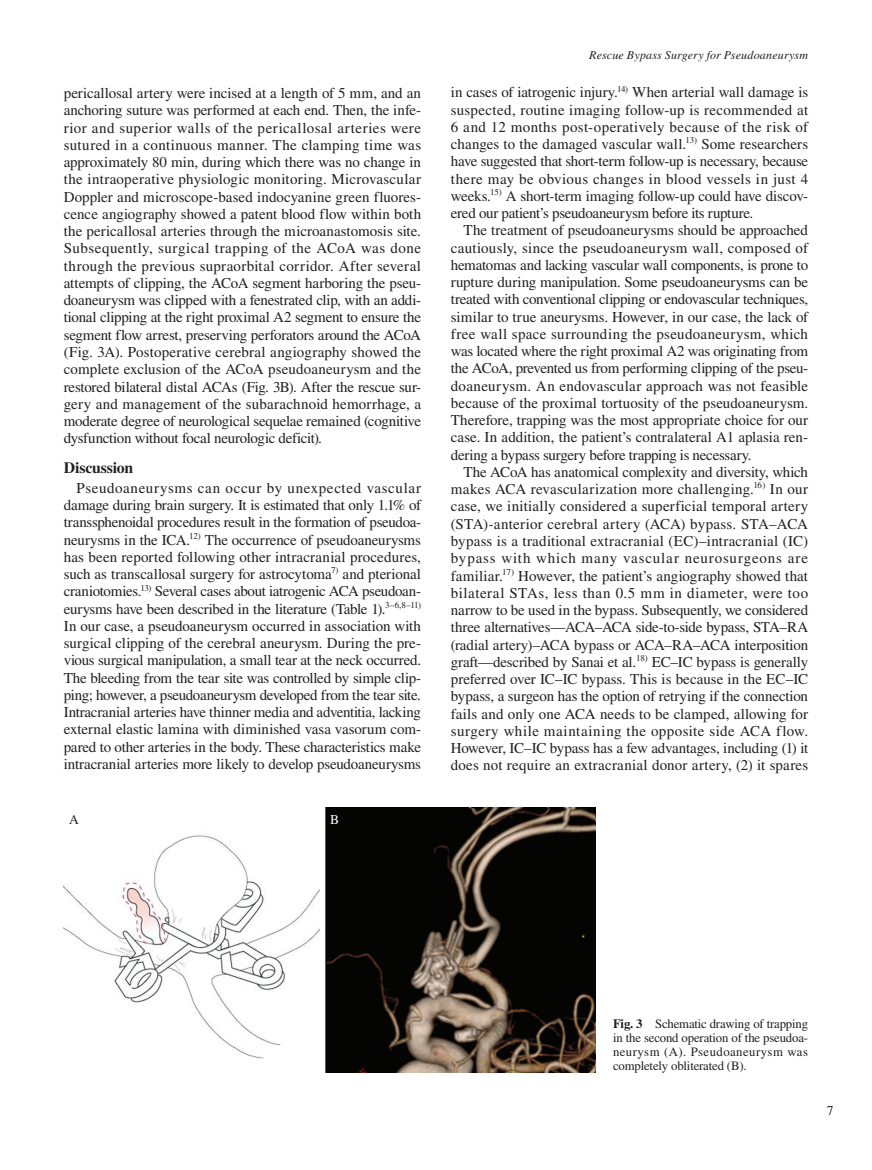
<style>
.page{position:relative;width:872px;height:1170px;background:#fff}
.page>*{position:absolute;margin:0;border:0;box-sizing:border-box;transform-origin:0 0}
.atcs12-HeadingLevel{font:700 15.75px "Times";letter-spacing:-.01em;color:#231f20}
.atcs11-BodyParaInden{font:15px/17.2px "Times";letter-spacing:-.015em;color:#231f20;text-align:justify}
.目次奇数{font:13.5px "Times";color:#231f20}
.t1{font:13.5px "Times";color:#fff}
.atcs18-FigLegend{font:12.75px/14.2px "Times";letter-spacing:.035em;color:#231f20;text-align:justify}
.t2{font:italic 12px "Times";letter-spacing:.01em;color:#231f20}
.s1{font-weight:700}
</style>
<div class="page">
<img style="left:64px;top:807px;width:531px;height:265px">
<p class="atcs11-BodyParaInden" style="left:64px;top:84px;width:359px">pericallosal artery were incised at a length of 5 mm, and an anchoring suture was performed at each end. Then, the infe&shy;rior and superior walls of the pericallosal arteries were sutured in a continuous manner. The clamping time was approximately 80 min, during which there was no change in the intraoperative physiologic monitoring. Microvascular Doppler and microscope-based indocyanine green fluores&shy;cence angiography showed a patent blood flow within both the pericallosal arteries through the microanastomosis site.<br>Subsequently, surgical trapping of the ACoA was done through the previous supraorbital corridor. After several attempts of clipping, the ACoA segment harboring the pseu&shy;doaneurysm was clipped with a fenestrated clip, with an addi&shy;tional clipping at the right proximal A2 segment to ensure the segment flow arrest, preserving perforators around the ACoA (Fig. 3A). Postoperative cerebral angiography showed the complete exclusion of the ACoA pseudoaneurysm and the restored bilateral distal ACAs (Fig. 3B). After the rescue sur&shy;gery and management of the subarachnoid hemorrhage, a moderate degree of neurological sequelae remained (cognitive dysfunction without focal neurologic deficit).</p>
<p class="atcs12-HeadingLevel" style="left:64px;top:458px;width:71px">Discussion</p>
<p class="atcs11-BodyParaInden" style="left:64px;top:479px;width:359px;text-indent:13px">Pseudoaneurysms can occur by unexpected vascular damage during brain surgery. It is estimated that only 1.1% of transsphenoidal procedures result in the formation of pseudoa&shy;neurysms in the ICA.<sup>12)</sup> The occurrence of pseudoaneurysms has been reported following other intracranial procedures, such as transcallosal surgery for astrocytoma<sup>7)</sup> and pterional craniotomies.<sup>13)</sup> Several cases about iatrogenic ACA pseudoan&shy;eurysms have been described in the literature (Table 1).<sup>3–6,8–11)<br></sup>In our case, a pseudoaneurysm occurred in association with surgical clipping of the cerebral aneurysm. During the pre&shy;vious surgical manipulation, a small tear at the neck occurred.<br>The bleeding from the tear site was controlled by simple clip&shy;ping; however, a pseudoaneurysm developed from the tear site.<br>Intracranial arteries have thinner media and adventitia, lacking external elastic lamina with diminished vasa vasorum com&shy;pared to other arteries in the body. These characteristics make intracranial arteries more likely to develop pseudoaneurysms</p>
<p class="目次奇数" style="left:69px;top:812px;width:11px">A</p>
<p class="t1" style="left:330px;top:812px;width:11px">B</p>
<p class="t2" style="left:589px;top:48px;width:220px">Rescue Bypass Surgery for Pseudoaneurysm</p>
<p class="atcs11-BodyParaInden" style="left:451px;top:83px;width:359px">in cases of iatrogenic injury.<sup>14)</sup> When arterial wall damage is suspected, routine imaging follow-up is recommended at 6 and 12 months post-operatively because of the risk of changes to the damaged vascular wall.<sup>13)</sup> Some researchers have suggested that short-term follow-up is necessary, because there may be obvious changes in blood vessels in just 4 weeks.<sup>15)</sup> A short-term imaging follow-up could have discov&shy;ered our patient’s pseudoaneurysm before its rupture.</p>
<p class="atcs11-BodyParaInden" style="left:451px;top:221px;width:359px;text-indent:13px">The treatment of pseudoaneurysms should be approached cautiously, since the pseudoaneurysm wall, composed of hematomas and lacking vascular wall components, is prone to rupture during manipulation. Some pseudoaneurysms can be treated with conventional clipping or endovascular techniques, similar to true aneurysms. However, in our case, the lack of free wall space surrounding the pseudoaneurysm, which was located where the right proximal A2 was originating from the ACoA, prevented us from performing clipping of the pseu&shy;doaneurysm. An endovascular approach was not feasible because of the proximal tortuosity of the pseudoaneurysm.<br>Therefore, trapping was the most appropriate choice for our case. In addition, the patient’s contralateral A1 aplasia ren&shy;dering a bypass surgery before trapping is necessary.</p>
<p class="atcs11-BodyParaInden" style="left:451px;top:463px;width:359px;text-indent:13px">The ACoA has anatomical complexity and diversity, which makes ACA revascularization more challenging.<sup>16)</sup> In our case, we initially considered a superficial temporal artery (STA)-anterior cerebral artery (ACA) bypass. STA–ACA bypass is a traditional extracranial (EC)–intracranial (IC) bypass with which many vascular neurosurgeons are familiar.<sup>17)</sup> However, the patient’s angiography showed that bilateral STAs, less than 0.5 mm in diameter, were too narrow to be used in the bypass. Subsequently, we considered three alternatives—ACA–ACA side-to-side bypass, STA–RA (radial artery)–ACA bypass or ACA–RA–ACA interposition graft—described by Sanai et al.<sup>18)</sup> EC–IC bypass is generally preferred over IC–IC bypass. This is because in the EC–IC bypass, a surgeon has the option of retrying if the connection fails and only one ACA needs to be clamped, allowing for surgery while maintaining the opposite side ACA flow.<br>However, IC–IC bypass has a few advantages, including (1) it does not require an extracranial donor artery, (2) it spares</p>
<p class="atcs18-FigLegend" style="left:613px;top:1016px;width:197px"><span class="s1">Fig. 3</span> Schematic drawing of trapping in the second operation of the pseudoa&shy;neurysm (A). Pseudoaneurysm was completely obliterated (B).</p>
<p class="目次奇数" style="left:827px;top:1102px;width:8px">7</p>
</div>
